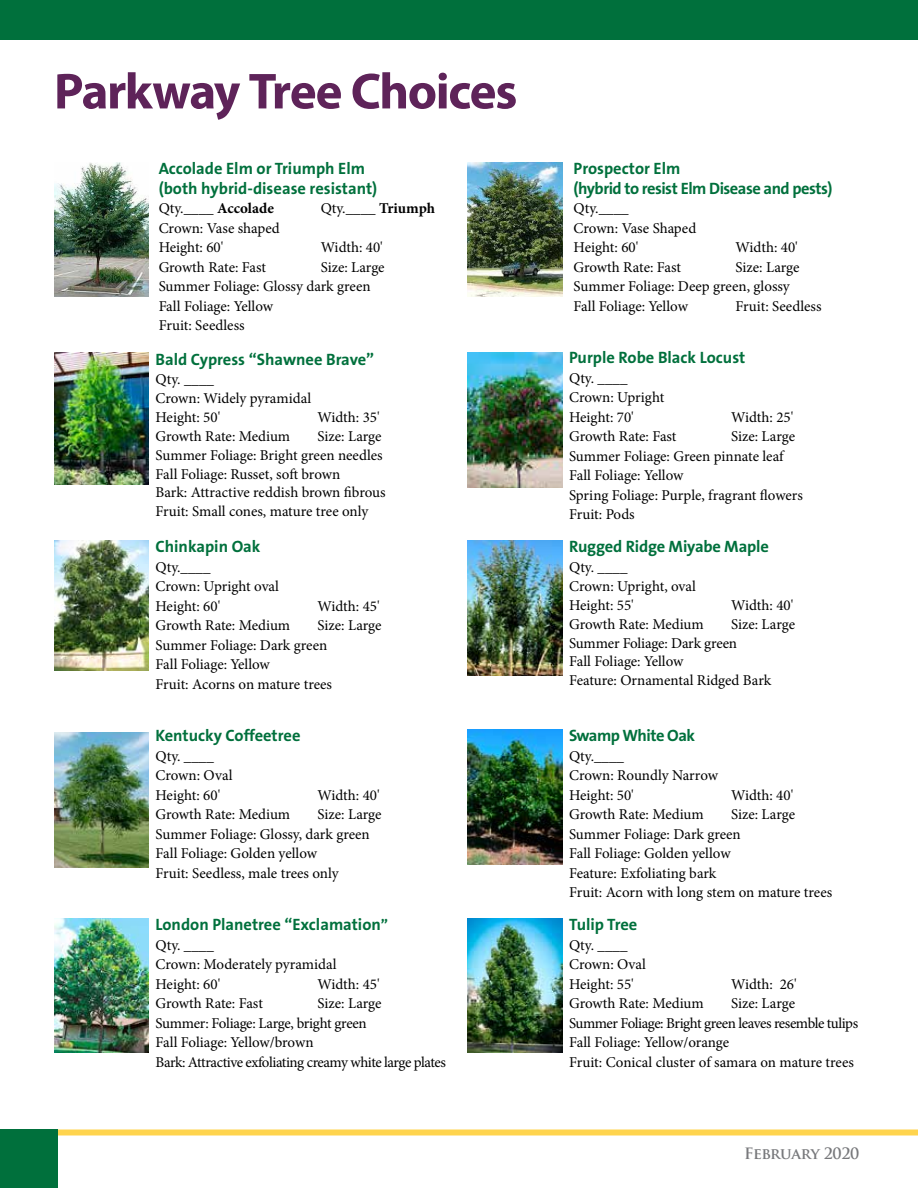
<style>
.page{position:relative;width:918px;height:1188px;background:#fff}
.page>*{position:absolute;margin:0;border:0;box-sizing:border-box;transform-origin:0 0}
.t1{font:700 51px "Myriad Pro";letter-spacing:-.03em;color:#5e2359}
.t2{font:700 16.5px/19.5px "The Sans B7";color:#00703c}
.t3{font:700 16.5px/19.5px "The Sans B7";letter-spacing:-.03em;color:#00703c}
.t4{font:700 15.3px "Trajan Pro";letter-spacing:-.03em;color:#77787b}
.t5{font:15px/19.5px "Minion Pro";letter-spacing:-.005em;color:#000}
.t6{font:15px/19.5px "Minion Pro";letter-spacing:-.025em;color:#000}
.s1{font-weight:700}
.s2{font-size:15px}
</style>
<div class="page">
<div style="left:0;top:1130px;width:918px;height:6px;background:#ffd44e"></div>
<div style="left:0;top:1130px;width:58px;height:58px;background:#00703c"></div>
<div style="left:0;top:0;width:918px;height:40px;background:#00703c"></div>
<img style="left:54px;top:162px;width:95px;height:135px">
<img style="left:468px;top:353px;width:94px;height:135px">
<img style="left:54px;top:540px;width:95px;height:130px">
<img style="left:468px;top:540px;width:94px;height:135px">
<img style="left:468px;top:162px;width:94px;height:135px">
<img style="left:468px;top:729px;width:94px;height:136px">
<img style="left:54px;top:918px;width:95px;height:134px">
<img style="left:468px;top:918px;width:94px;height:135px">
<img style="left:54px;top:732px;width:94px;height:135px">
<img style="left:54px;top:352px;width:95px;height:133px">
<h1 class="t1" style="left:54px;top:58px;width:465px">Parkway Tree Choices</h1>
<p class="t2" style="left:159px;top:159px;width:220px">Accolade Elm or Triumph Elm (both hybrid-disease resistant)</p>
<p class="t5" style="left:159px;top:199px;width:117px">Qty.____ <span class="s1">Accolade</span></p>
<p class="t5" style="left:321px;top:199px;width:116px">Qty.____ <span class="s1">Triumph</span></p>
<p class="t5" style="left:159px;top:218px;width:123px">Crown: Vase shaped<br>Height: 60'</p>
<p class="t5" style="left:321px;top:238px;width:64px">Width: 40'</p>
<p class="t5" style="left:159px;top:257px;width:109px">Growth Rate: Fast</p>
<p class="t5" style="left:159px;top:257px;width:228px;text-indent:162px">Size: Large<br>Summer Foliage: Glossy dark green<br>Fall Foliage: Yellow<br>Fruit: Seedless</p>
<p class="t2" style="left:156px;top:350px;width:220px">Bald Cypress “Shawnee Brave”</p>
<p class="t5" style="left:156px;top:370px;width:157px">Qty. ____<br>Crown: Widely pyramidal<br>Height: 50'</p>
<p class="t5" style="left:318px;top:408px;width:64px">Width: 35'</p>
<p class="t5" style="left:156px;top:427px;width:136px">Growth Rate: Medium</p>
<p class="t5" style="left:156px;top:427px;width:232px;line-height:18.8px;text-indent:162px">Size: Large<br>Summer Foliage: Bright green needles<br>Fall Foliage: Russet, soft brown<br>Bark: Attractive reddish brown fibrous<br>Fruit: Small cones, mature tree only</p>
<p class="t2" style="left:156px;top:537px;width:107px">Chinkapin Oak</p>
<p class="t5" style="left:156px;top:557px;width:125px">Qty.____<br>Crown: Upright oval<br>Height: 60'</p>
<p class="t5" style="left:318px;top:596px;width:64px">Width: 45'</p>
<p class="t5" style="left:156px;top:616px;width:136px">Growth Rate: Medium</p>
<p class="t5" style="left:156px;top:616px;width:228px;text-indent:162px">Size: Large<br>Summer Foliage: Dark green<br>Fall Foliage: Yellow<br>Fruit: Acorns on mature trees</p>
<p class="t2" style="left:156px;top:726px;width:147px">Kentucky Coffeetree</p>
<p class="t5" style="left:156px;top:746px;width:78px">Qty. ____<br>Crown: Oval<br>Height: 60'</p>
<p class="t5" style="left:318px;top:785px;width:64px">Width: 40'</p>
<p class="t5" style="left:156px;top:805px;width:136px">Growth Rate: Medium</p>
<p class="t5" style="left:156px;top:805px;width:228px;text-indent:162px">Size: Large<br>Summer Foliage: Glossy, dark green<br>Fall Foliage: Golden yellow<br>Fruit: Seedless, male trees only</p>
<p class="t2" style="left:156px;top:915px;width:234px">London Planetree “Exclamation<span class="s2">”</span></p>
<p class="t5" style="left:156px;top:935px;width:183px">Qty. ____<br>Crown: Moderately pyramidal<br>Height: 60'</p>
<p class="t5" style="left:318px;top:974px;width:64px">Width: 45'</p>
<p class="t5" style="left:156px;top:994px;width:109px">Growth Rate: Fast</p>
<p class="t6" style="left:156px;top:994px;width:292px;text-indent:162px">Size: Large<br>Summer: Foliage: Large, bright green<br>Fall Foliage: Yellow/brown<br>Bark: Attractive exfoliating creamy white large plates</p>
<p class="t3" style="left:574px;top:159px;width:260px">Prospector Elm<br>(hybrid to resist Elm Disease and pests)</p>
<p class="t5" style="left:574px;top:199px;width:124px">Qty.____<br>Crown: Vase Shaped<br>Height: 60'</p>
<p class="t5" style="left:736px;top:238px;width:64px">Width: 40'</p>
<p class="t5" style="left:574px;top:257px;width:109px">Growth Rate: Fast</p>
<p class="t5" style="left:574px;top:257px;width:228px;text-indent:162px">Size: Large<br>Summer Foliage: Deep green, glossy<br>Fall Foliage: Yellow</p>
<p class="t5" style="left:736px;top:296px;width:87px">Fruit: Seedless</p>
<p class="t2" style="left:569px;top:349px;width:178px">Purple Robe Black Locust</p>
<p class="t5" style="left:569px;top:368px;width:97px">Qty. ____<br>Crown: Upright<br>Height: 70'</p>
<p class="t5" style="left:731px;top:407px;width:64px">Width: 25'</p>
<p class="t5" style="left:569px;top:427px;width:109px">Growth Rate: Fast</p>
<p class="t5" style="left:569px;top:427px;width:235px;text-indent:162px">Size: Large<br>Summer Foliage: Green pinnate leaf<br>Fall Foliage: Yellow<br>Spring Foliage: Purple, fragrant flowers<br>Fruit: Pods</p>
<p class="t2" style="left:569px;top:537px;width:201px">Rugged Ridge Miyabe Maple</p>
<p class="t5" style="left:569px;top:557px;width:128px">Qty. ____<br>Crown: Upright, oval<br>Height: 55'</p>
<p class="t5" style="left:731px;top:596px;width:64px">Width: 40'</p>
<p class="t5" style="left:569px;top:614px;width:136px">Growth Rate: Medium</p>
<p class="t5" style="left:569px;top:615px;width:228px;line-height:18.8px;text-indent:162px">Size: Large<br>Summer Foliage: Dark green<br>Fall Foliage: Yellow<br>Feature: Ornamental Ridged Bark</p>
<p class="t3" style="left:569px;top:726px;width:128px">Swamp White Oak</p>
<p class="t5" style="left:569px;top:746px;width:150px">Qty.____<br>Crown: Roundly Narrow<br>Height: 50'</p>
<p class="t5" style="left:731px;top:785px;width:64px">Width: 40'</p>
<p class="t5" style="left:569px;top:805px;width:136px">Growth Rate: Medium</p>
<p class="t5" style="left:569px;top:805px;width:265px;text-indent:162px">Size: Large<br>Summer Foliage: Dark green<br>Fall Foliage: Golden yellow<br>Feature: Exfoliating bark<br>Fruit: Acorn with long stem on mature trees</p>
<p class="t2" style="left:569px;top:915px;width:70px">Tulip Tree</p>
<p class="t5" style="left:569px;top:935px;width:78px">Qty. ____<br>Crown: Oval<br>Height: 55'</p>
<p class="t5" style="left:731px;top:974px;width:67px">Width: 26'</p>
<p class="t5" style="left:569px;top:994px;width:136px">Growth Rate: Medium</p>
<p class="t5" style="left:569px;top:994px;width:291px;text-indent:162px">Size: Large<br>Summer Foliage: Bright green leaves resemble tulips Fall Foliage: Yellow/orange<br>Fruit: Conical cluster of samara on mature trees</p>
<p class="t4" style="left:744px;top:1144px;width:117px">February 2020</p>
</div>
